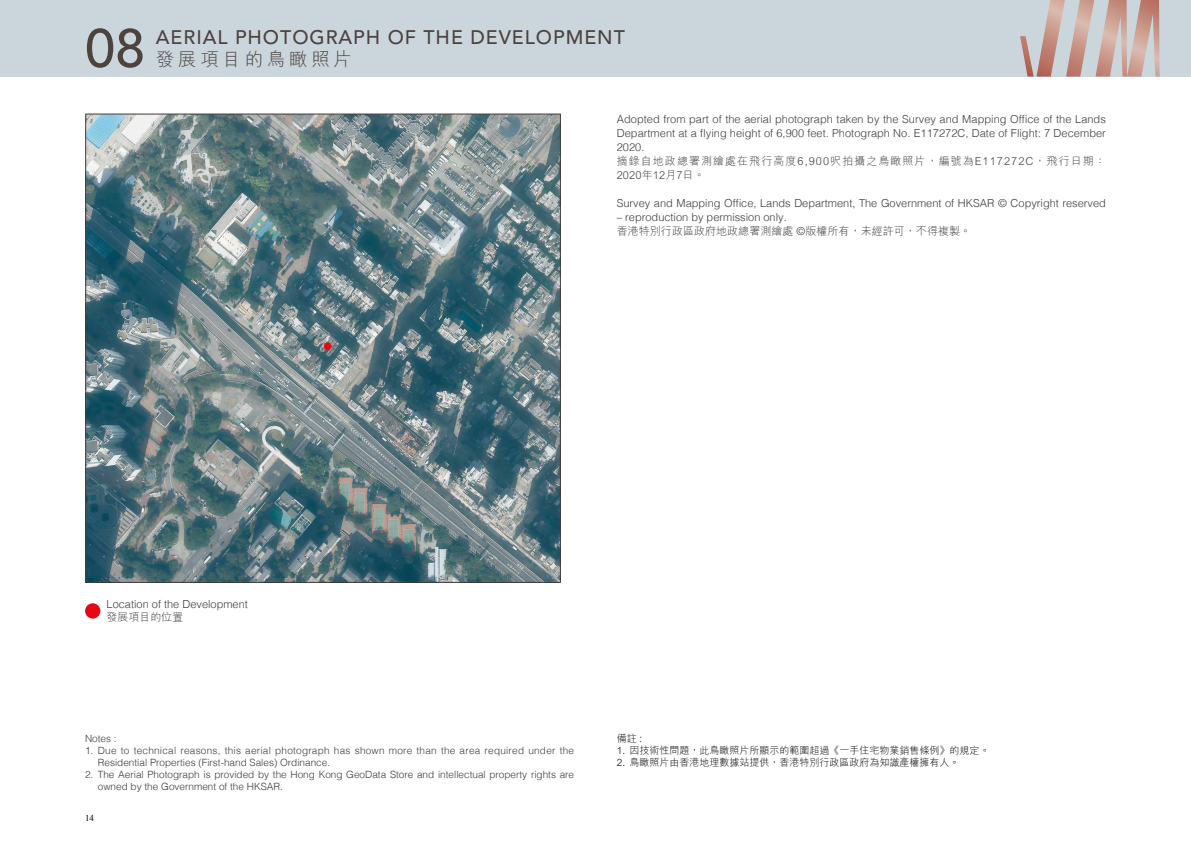
<style>
.page{position:relative;width:1191px;height:842px;background:#fff}
.page>*{position:absolute;margin:0;border:0;box-sizing:border-box;transform-origin:0 0}
.t1{font:500 54px "Avenir";color:#4c433f}
.t2{font:500 19.5px "Avenir";letter-spacing:.05em;color:#4c433f}
.t3{font:300 18.5px "M Hei HK";letter-spacing:.2em;color:#4c433f}
.t4{font:300 11px/14px "Helvetica";color:#3e3a39;text-align:justify}
.t5{font:300 11px/14px "M Hei HK";letter-spacing:.095em;color:#3e3a39}
.t6{font:300 11px "M Hei HK";letter-spacing:.01em;color:#3e3a39}
.t7{font:300 10px/12px "Helvetica";letter-spacing:.025em;color:#3e3a39}
.t8{font:300 10px/12px "Helvetica";color:#3e3a39}
.t9{font:300 10px "M Hei HK";color:#000}
.t10{font:9px "Times New Roman";color:#000}
.s1{font-family:"Helvetica"}
</style>
<div class="page">
<div style="left:85px;top:603px;width:15px;height:16px;background:#e60816;border-radius:50%"></div>
<svg style="left:85px;top:113px;width:476px;height:470px;background:#678086"></svg>
<div style="left:0;top:0;width:1191px;height:77px;background:#cad5dc"></div>
<svg style="left:1020px;top:0;width:139px;height:77px"></svg>
<h1 class="t1" style="left:85px;top:17px;width:62px">08</h1>
<h2 class="t2" style="left:156px;top:26px;width:470px">AERIAL PHOTOGRAPH OF THE DEVELOPMENT</h2>
<h3 class="t3" style="left:156px;top:46px;width:198px">發展項目的鳥瞰照片</h3>
<p class="t4" style="left:617px;top:111px;width:490px">Adopted from part of the aerial photograph taken by the Survey and Mapping Office of the Lands Department at a flying height of 6,900 feet. Photograph No. E117272C, Date of Flight: 7 December 2020.</p>
<p class="t5" style="left:617px;top:154px;width:490px">摘錄自地政總署測繪處在飛行高度6,900呎拍攝之鳥瞰照片，編號為E117272C，飛行日期：<br>2020年12月7日。</p>
<p class="t4" style="left:617px;top:195px;width:490px">Survey and Mapping Office, Lands Department, The Government of HKSAR © Copyright reserved</p>
<p class="t4" style="left:617px;top:209px;width:171px">– reproduction by permission only.</p>
<p class="t6" style="left:617px;top:223px;width:356px">香港特別行政區政府地政總署測繪處 <span class="s1">©</span>版權所有，未經許可，不得複製。</p>
<p class="t4" style="left:107px;top:596px;width:143px">Location of the Development</p>
<p class="t6" style="left:107px;top:609px;width:78px">發展項目的位置</p>
<p class="t8" style="left:85px;top:731px;width:33px">Notes :</p>
<p class="t7" style="left:98px;top:743px;width:478px;text-indent:-13px">1. Due to technical reasons, this aerial photograph has shown more than the area required under the<br>Residential Properties (First-hand Sales) Ordinance.</p>
<p class="t8" style="left:98px;top:767px;width:478px;text-indent:-13px">2. The Aerial Photograph is provided by the Hong Kong GeoData Store and intellectual property rights are owned by the Government of the HKSAR.</p>
<p class="t10" style="left:85px;top:812px;width:10px">14</p>
<p class="t9" style="left:617px;top:731px;width:27px">備註 :</p>
<p class="t9" style="left:617px;top:743px;width:374px">1. 因技術性問題，此鳥瞰照片所顯示的範圍超過《一手住宅物業銷售條例》的規定。</p>
<p class="t9" style="left:617px;top:755px;width:344px">2. 鳥瞰照片由香港地理數據站提供，香港特別行政區政府為知識產權擁有人。</p>
</div>
